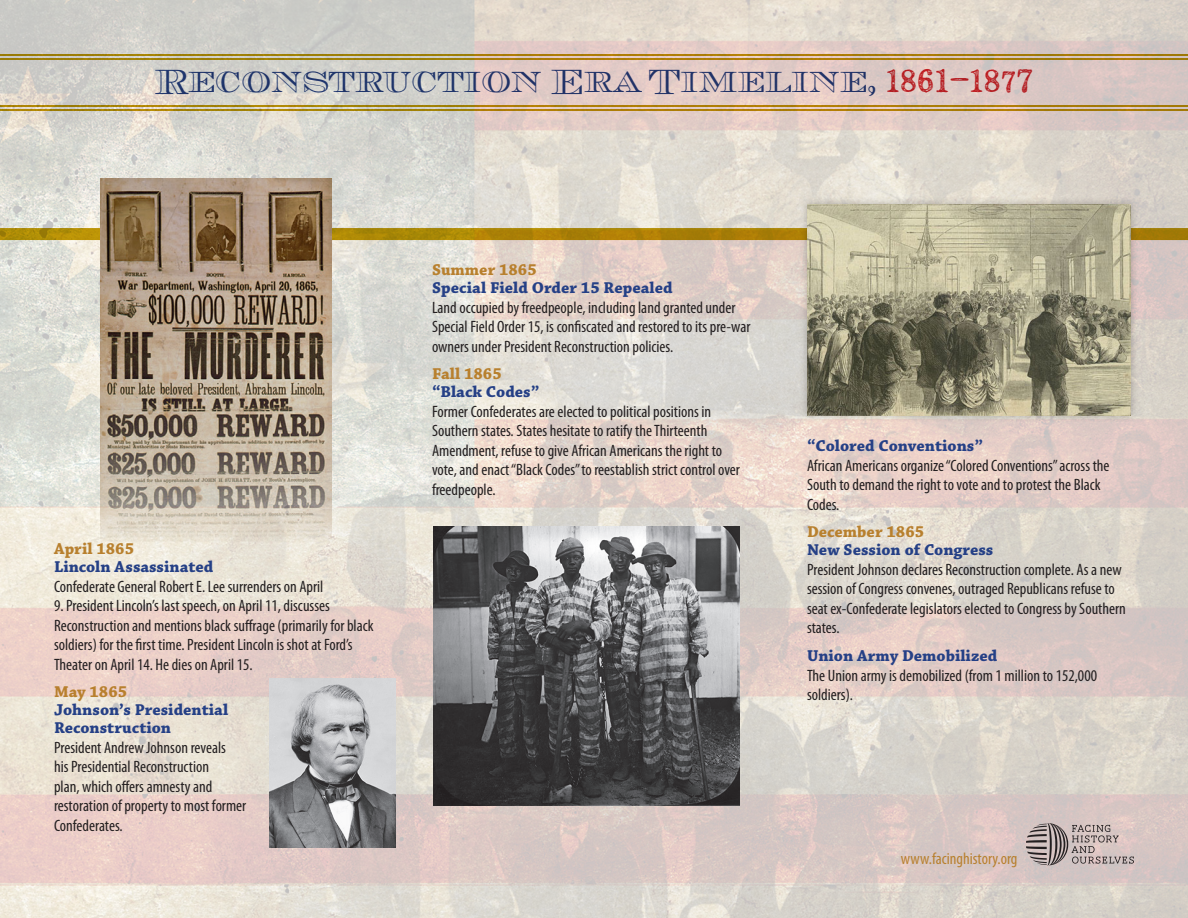
<style>
.page{position:relative;width:1188px;height:918px;background:#fff}
.page>*{position:absolute;margin:0;border:0;box-sizing:border-box;transform-origin:0 0}
.t1{font:33px "Chevalier Ope DCD";color:#254086}
.text-left{font:condensed 16.5px/19.5px "Myriad Pro";color:#231f20}
.over-photo-caption{font:16.5px/18px "Chaparral Pro Bold Capt";color:#254086}
.over-photo-caption-2{font:16.5px "Chaparral Pro Bold Capt";color:#b8802e}
.t2{font:condensed 16.5px "Myriad Pro";color:#b8802e}
.s1{font-family:"Appareo";font-weight:300;color:#d2232a}
</style>
<div class="page">
<img style="left:0;top:0;width:1188px;height:918px">
<hr style="left:0;top:54px;width:1188px;height:2px;background:#c39d08">
<hr style="left:0;top:58px;width:1188px;height:2px;background:#c39d08">
<hr style="left:0;top:105px;width:1188px;height:2px;background:#c39d08">
<hr style="left:0;top:109px;width:1188px;height:2px;background:#c39d08">
<svg style="left:0;top:228px;width:1188px;height:12px;background:#ab8406"></svg>
<svg style="left:1026px;top:823px;width:108px;height:43px;background:#b1a3a2"></svg>
<img style="left:100px;top:178px;width:232px;height:364px">
<img style="left:269px;top:679px;width:127px;height:168px">
<div style="left:799px;top:196px;width:340px;height:227px;background:#231f20;opacity:.3"></div>
<img style="left:807px;top:204px;width:324px;height:211px">
<img style="left:433px;top:526px;width:307px;height:279px">
<h1 class="t1" style="left:155px;top:60px;width:880px">Reconstruction Era Timeline, <span class="s1">1861–1877</span></h1>
<p class="over-photo-caption-2" style="left:54px;top:539px;width:82px">April 1865</p>
<p class="over-photo-caption" style="left:54px;top:558px;width:161px">Lincoln Assassinated</p>
<p class="text-left" style="left:54px;top:576px;width:271px">Confederate General Robert E. Lee surrenders on April</p>
<p class="text-left" style="left:54px;top:596px;width:321px">9. President Lincoln’s last speech, on April 11, discusses Reconstruction and mentions black suffrage (primarily for black soldiers) for the first time. President Lincoln is shot at Ford’s Theater on April 14. He dies on April 15.</p>
<p class="over-photo-caption-2" style="left:54px;top:682px;width:75px">May 1865</p>
<p class="over-photo-caption" style="left:54px;top:702px;width:176px">Johnson’s Presidential<br>Reconstruction</p>
<p class="text-left" style="left:54px;top:737px;width:194px">President Andrew Johnson reveals<br>his Presidential Reconstruction<br>plan, which offers amnesty and restoration of property to most former<br>Confederates.</p>
<p class="over-photo-caption-2" style="left:432px;top:260px;width:106px">Summer 1865</p>
<p class="over-photo-caption" style="left:432px;top:279px;width:242px">Special Field Order 15 Repealed</p>
<p class="text-left" style="left:432px;top:297px;width:320px">Land occupied by freedpeople, including land granted under<br>Special Field Order 15, is confiscated and restored to its pre-war owners under President Reconstruction policies.</p>
<p class="over-photo-caption-2" style="left:432px;top:364px;width:71px">Fall 1865</p>
<p class="over-photo-caption" style="left:432px;top:384px;width:109px">“Black Codes”</p>
<p class="text-left" style="left:432px;top:401px;width:309px">Former Confederates are elected to political positions in Southern states. States hesitate to ratify the Thirteenth Amendment, refuse to give African Americans the right to vote, and enact “Black Codes” to reestablish strict control over freedpeople.</p>
<p class="over-photo-caption" style="left:807px;top:438px;width:178px">“Colored Conventions”</p>
<p class="text-left" style="left:807px;top:455px;width:304px">African Americans organize “Colored Conventions” across the<br>South to demand the right to vote and to protest the Black<br>Codes.</p>
<p class="over-photo-caption-2" style="left:807px;top:522px;width:119px">December 1865</p>
<p class="over-photo-caption" style="left:807px;top:542px;width:188px">New Session of Congress</p>
<p class="text-left" style="left:807px;top:559px;width:320px">President Johnson declares Reconstruction complete. As a new session of Congress convenes, outraged Republicans refuse to seat ex-Confederate legislators elected to Congress by Southern states.</p>
<p class="over-photo-caption" style="left:807px;top:648px;width:192px">Union Army Demobilized</p>
<p class="text-left" style="left:807px;top:665px;width:292px">The Union army is demobilized (from 1 million to 152,000 soldiers).</p>
<p class="t2" style="left:901px;top:849px;width:118px">www.facinghistory.org</p>
</div>
